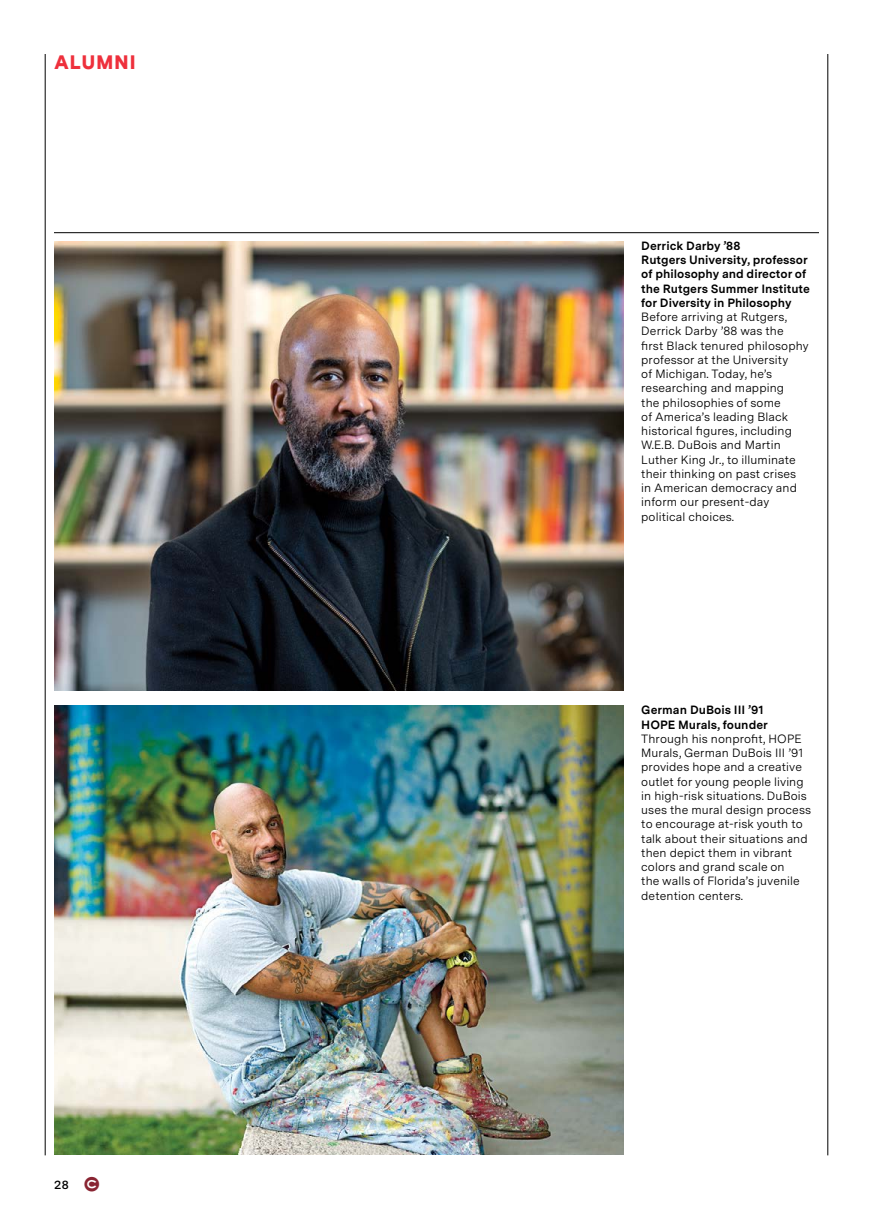
<style>
.page{position:relative;width:891px;height:1215px;background:#fff}
.page>*{position:absolute;margin:0;border:0;box-sizing:border-box;transform-origin:0 0}
.t1{font:900 19.5px "Messina Sans";letter-spacing:.03em;color:#ee303c}
.t2{font:12px/14.2px "Messina Sans";letter-spacing:.01em;color:#000}
.t3{font:700 12px/14.2px "Messina Sans";color:#000}
.t4{font:600 12px "Messina Sans";color:#000}
.s1{font-family:"Colgate";font-weight:400;font-size:19.5px;color:#892432}
</style>
<div class="page">
<hr style="left:828px;top:54px;width:1px;height:1101px;background:#000">
<hr style="left:45px;top:54px;width:1px;height:1101px;background:#000">
<hr style="left:54px;top:232px;width:765px;height:1px;background:#000">
<img style="left:54px;top:241px;width:569px;height:450px">
<img style="left:54px;top:706px;width:569px;height:449px">
<h1 class="t1" style="left:54px;top:50px;width:83px">ALUMNI</h1>
<p class="t4" style="left:54px;top:1178px;width:47px">28 <span class="s1">●</span></p>
<h3 class="t3" style="left:641px;top:239px;width:101px">Derrick Darby ’88</h3>
<p class="t3" style="left:641px;top:254px;width:170px">Rutgers University, professor of philosophy and director of the Rutgers Summer Institute for Diversity in Philosophy</p>
<p class="t2" style="left:641px;top:310px;width:169px">Before arriving at Rutgers,<br>Derrick Darby ’88 was the first Black tenured philosophy professor at the University<br>of Michigan. Today, he’s researching and mapping<br>the philosophies of some<br>of America’s leading Black historical figures, including<br>W.E.B. DuBois and Martin<br>Luther King Jr., to illuminate their thinking on past crises in American democracy and inform our present-day political choices.</p>
<h3 class="t3" style="left:641px;top:704px;width:124px">German DuBois III ’91</h3>
<p class="t3" style="left:641px;top:718px;width:128px">HOPE Murals, founder</p>
<p class="t2" style="left:641px;top:732px;width:171px">Through his nonprofit, HOPE<br>Murals, German DuBois III ’91 provides hope and a creative outlet for young people living in high-risk situations. DuBois uses the mural design process to encourage at-risk youth to talk about their situations and then depict them in vibrant colors and grand scale on<br>the walls of Florida’s juvenile detention centers.</p>
</div>
